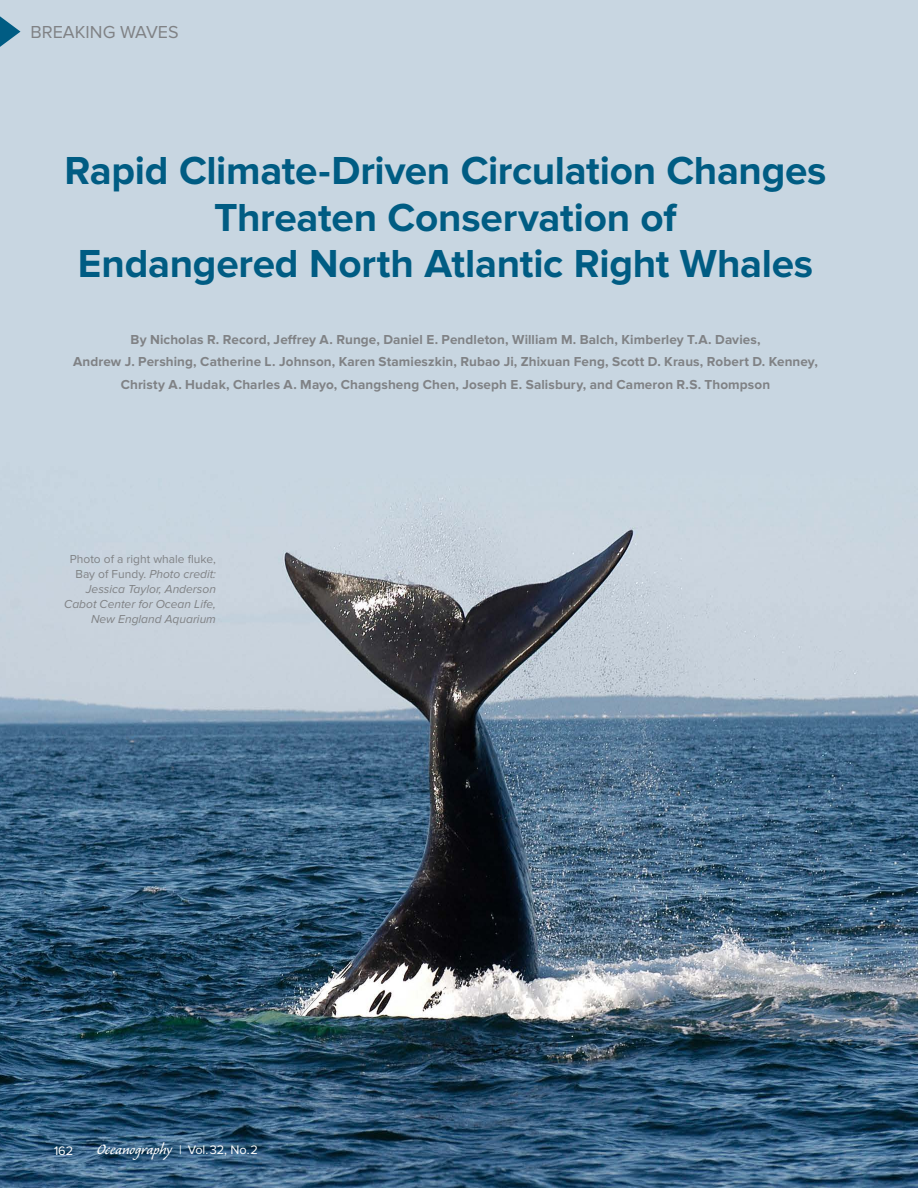
<style>
.page{position:relative;width:918px;height:1188px;background:#fff}
.page>*{position:absolute;margin:0;border:0;box-sizing:border-box;transform-origin:0 0}
.t1{font:700 40.5px/46.5px "Proxima Nova";letter-spacing:-.01em;color:#005c83;text-align:center}
.t2{font:18.75px "Caliban Std";color:#fff}
.t3{font:18px "Proxima Nova";color:#808285}
.t4{font:700 13.5px/22.5px "Proxima Nova";letter-spacing:.01em;color:#808285;text-align:center}
.t5{font:12.75px "Proxima Nova";color:#fff}
.t6{font:italic 12px/15px "Proxima Nova";color:#808285;text-align:right}
.s1{font-style:normal}
.s2{font-family:"Proxima Nova";font-size:12.75px;color:#808285}
.s3{font-family:"Proxima Nova";font-size:12.75px}
</style>
<div class="page">
<img style="left:0;top:0;width:918px;height:1188px">
<svg style="left:0;top:16px;width:21px;height:31px"></svg>
<h3 class="t3" style="left:30px;top:21px;width:150px">BREAKING WAVES</h3>
<h1 class="t1" style="left:64px;top:148px;width:764px">Rapid Climate-Driven Circulation Changes<br>Threaten Conservation of<br>Endangered North Atlantic Right Whales</h1>
<p class="t4" style="left:73px;top:328px;width:746px">By Nicholas R. Record, Jeffrey A. Runge, Daniel E. Pendleton, William M. Balch, Kimberley T.A. Davies,<br>Andrew J. Pershing, Catherine L. Johnson, Karen Stamieszkin, Rubao Ji, Zhixuan Feng, Scott D. Kraus, Robert D. Kenney,<br>Christy A. Hudak, Charles A. Mayo, Changsheng Chen, Joseph E. Salisbury, and Cameron R.S. Thompson</p>
<p class="t6" style="left:64px;top:552px;width:153px"><span class="s1">Photo of a right whale fluke,<br>Bay of Fundy.</span> Photo credit:<br>Jessica Taylor, Anderson<br>Cabot Center for Ocean Life,<br>New England Aquarium</p>
<h2 class="t2" style="left:54px;top:1140px;width:156px"><span class="s2">162</span> Oceanography <span class="s3">| Vol.</span></h2>
<p class="t5" style="left:210px;top:1142px;width:50px">32, No.2</p>
</div>
